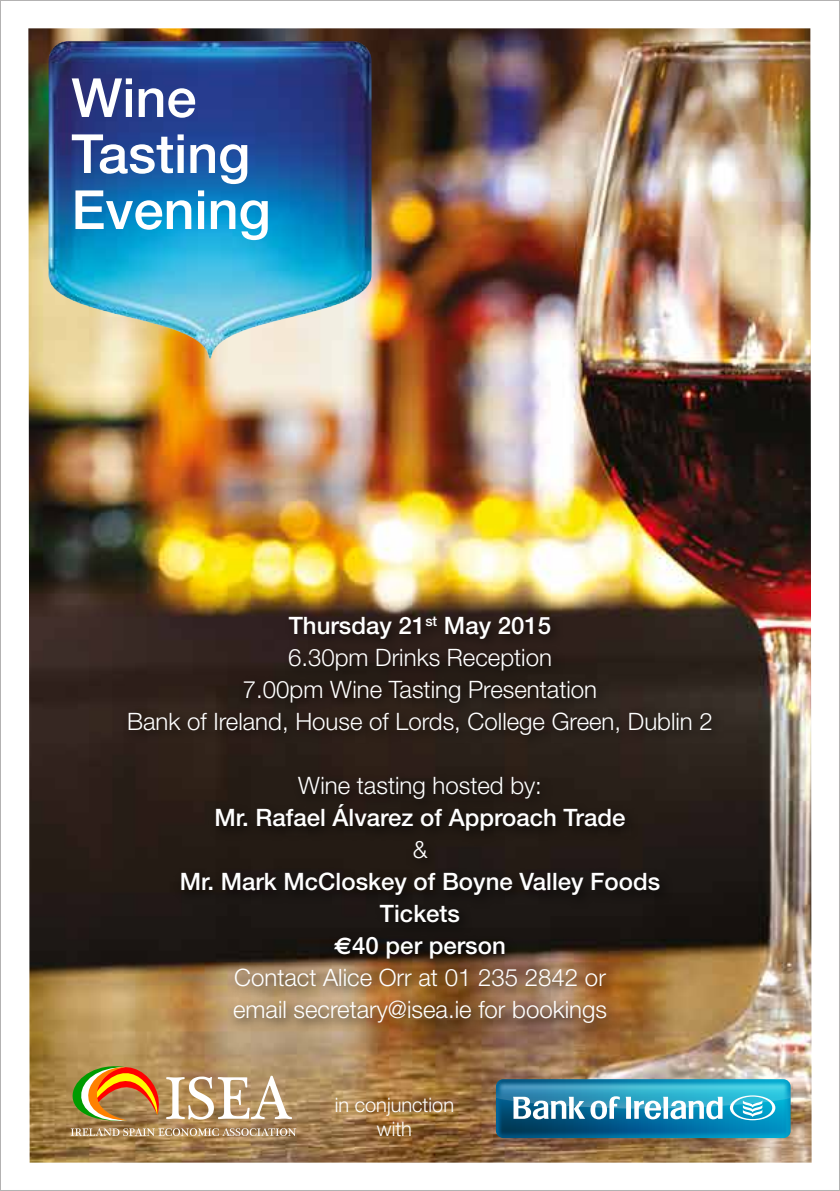
<style>
.page{position:relative;width:840px;height:1191px;background:#fff}
.page>*{position:absolute;margin:0;border:0;box-sizing:border-box;transform-origin:0 0}
.t1{font:500 54px/56px "Helvetica Neue";color:#fff}
.t2{font:300 24px/32px "Helvetica Neue";color:#fff;text-align:center}
.t3{font:500 24px "Helvetica Neue";color:#fff}
.t4{font:300 20px/24px "Helvetica Neue";color:#fff;text-align:center}
.s1{font-weight:500}
.s2{font-family:"Euro Sans";font-weight:700}
</style>
<div class="page">
<img style="left:28px;top:28px;width:783px;height:1134px">
<img style="left:49px;top:41px;width:322px;height:318px">
<svg style="left:495px;top:1079px;width:295px;height:59px;background:#3797b8"></svg>
<div style="left:122px;top:610px;width:603px;height:427px;background:#000;opacity:.75"></div>
<svg style="left:41px;top:1042px;width:255px;height:94px;background:#b89460"></svg>
<h1 class="t1" style="left:71px;top:69px;width:201px">Wine<br>Tasting<br>Evening</h1>
<p class="t2" style="left:127px;top:609px;width:587px"><span class="s1">Thursday 21</span><sup>st</sup> <span class="s1">May 2015<br></span>6.30pm Drinks Reception<br>7.00pm Wine Tasting Presentation<br>Bank of Ireland, House of Lords, College Green, Dublin 2</p>
<p class="t2" style="left:298px;top:769px;width:245px">Wine tasting hosted by:</p>
<p class="t3" style="left:214px;top:803px;width:412px">Mr. Rafael Álvarez of Approach Trade</p>
<p class="t2" style="left:412px;top:833px;width:16px">&amp;</p>
<p class="t2" style="left:180px;top:865px;width:481px"><span class="s1">Mr. Mark McCloskey of Boyne Valley Foods<br>Tickets<br></span><span class="s2">e</span><span class="s1">40 per person<br></span>Contact Alice Orr at 01 235 2842 or<br>email secretary@isea.ie for bookings</p>
<p class="t4" style="left:334px;top:1092px;width:121px">in conjunction with</p>
</div>
